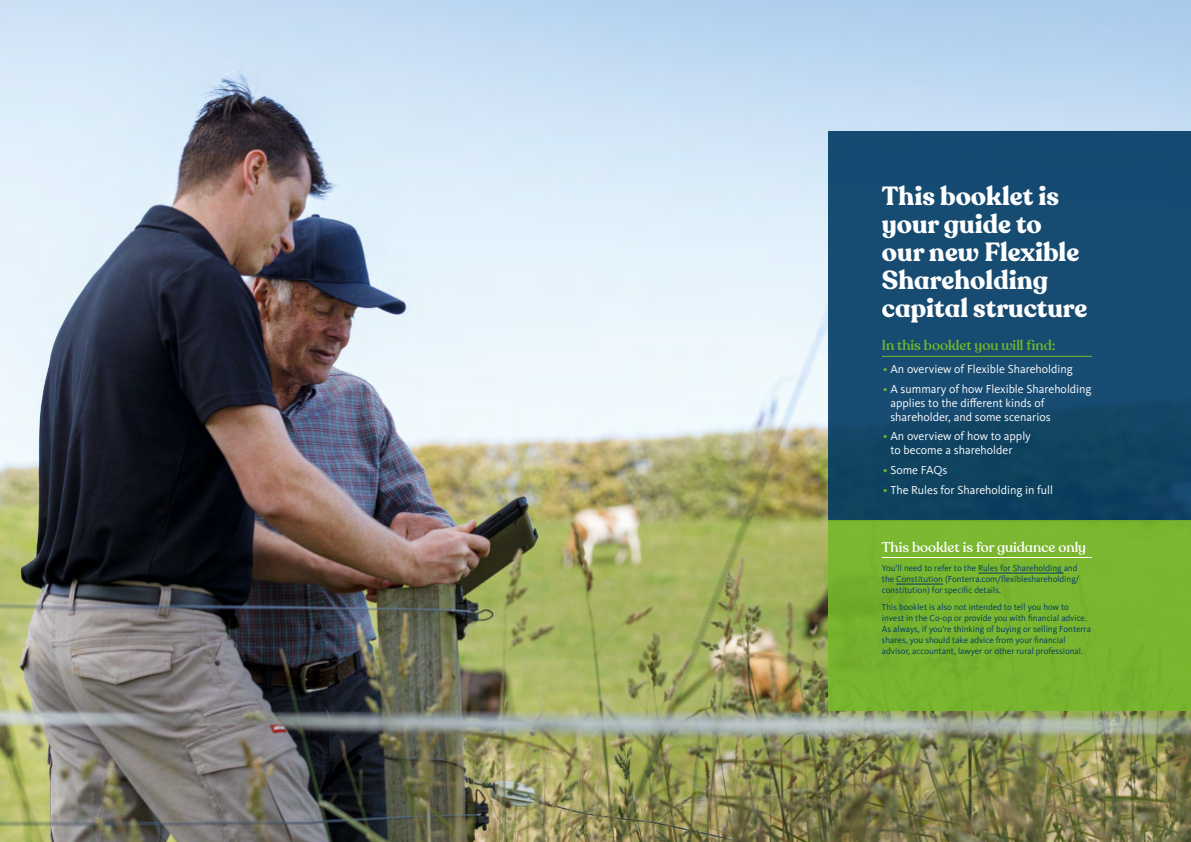
<style>
.page{position:relative;width:1191px;height:842px;background:#fff}
.page>*{position:absolute;margin:0;border:0;box-sizing:border-box;transform-origin:0 0}
.t1{font:700 26px/28px "Recoleta Alt";color:#fff}
.t2{font:500 14px "Recoleta Alt";color:#fff}
.t3{font:500 14px "Recoleta Alt";color:#76b82a}
.t4{font:12px/14px "Kievit Pro";color:#fff}
.t5{font:9px/11px "Kievit Pro";color:#003963}
.s1{color:#76b82a}
</style>
<div class="page">
<img style="left:0;top:0;width:1191px;height:842px">
<div style="left:828px;top:131px;width:363px;height:390px;background:linear-gradient(to bottom,#184e78,#114463)"></div>
<hr style="left:882px;top:356px;width:209px;height:1px;background:#76b82a">
<div style="left:828px;top:521px;width:363px;height:190px;background:#76b82a"></div>
<hr style="left:882px;top:557px;width:209px;height:1px;background:#fff">
<hr style="left:978px;top:573px;width:85px;height:1px;background:#003963">
<hr style="left:896px;top:584px;width:47px;height:1px;background:#003963">
<h1 class="t1" style="left:882px;top:182px;width:207px">This booklet is your guide to our new Flexible<br>Shareholding capital structure</h1>
<h2 class="t3" style="left:882px;top:337px;width:175px">In this booklet you will find:</h2>
<h3 class="t4" style="left:883px;top:362px;width:191px"><span class="s1">•</span> An overview of Flexible Shareholding</h3>
<h3 class="t4" style="left:890px;top:381px;width:203px;text-indent:-7px"><span class="s1">•</span> A summary of how Flexible Shareholding applies to the different kinds of shareholder, and some scenarios</h3>
<h3 class="t4" style="left:890px;top:429px;width:142px;text-indent:-7px"><span class="s1">•</span> An overview of how to apply to become a shareholder</h3>
<h3 class="t4" style="left:883px;top:463px;width:66px"><span class="s1">•</span> Some FAQs</h3>
<h3 class="t4" style="left:883px;top:483px;width:171px"><span class="s1">•</span> The Rules for Shareholding in full</h3>
<h2 class="t2" style="left:882px;top:538px;width:206px">This booklet is for guidance only</h2>
<p class="t5" style="left:882px;top:562px;width:199px">You’ll need to refer to the Rules for Shareholding and the Constitution (Fonterra.com/flexibleshareholding/ constitution) for specific details.</p>
<p class="t5" style="left:882px;top:601px;width:210px">This booklet is also not intended to tell you how to invest in the Co-op or provide you with financial advice.<br>As always, if you’re thinking of buying or selling Fonterra shares, you should take advice from your financial advisor, accountant, lawyer or other rural professional.</p>
</div>
